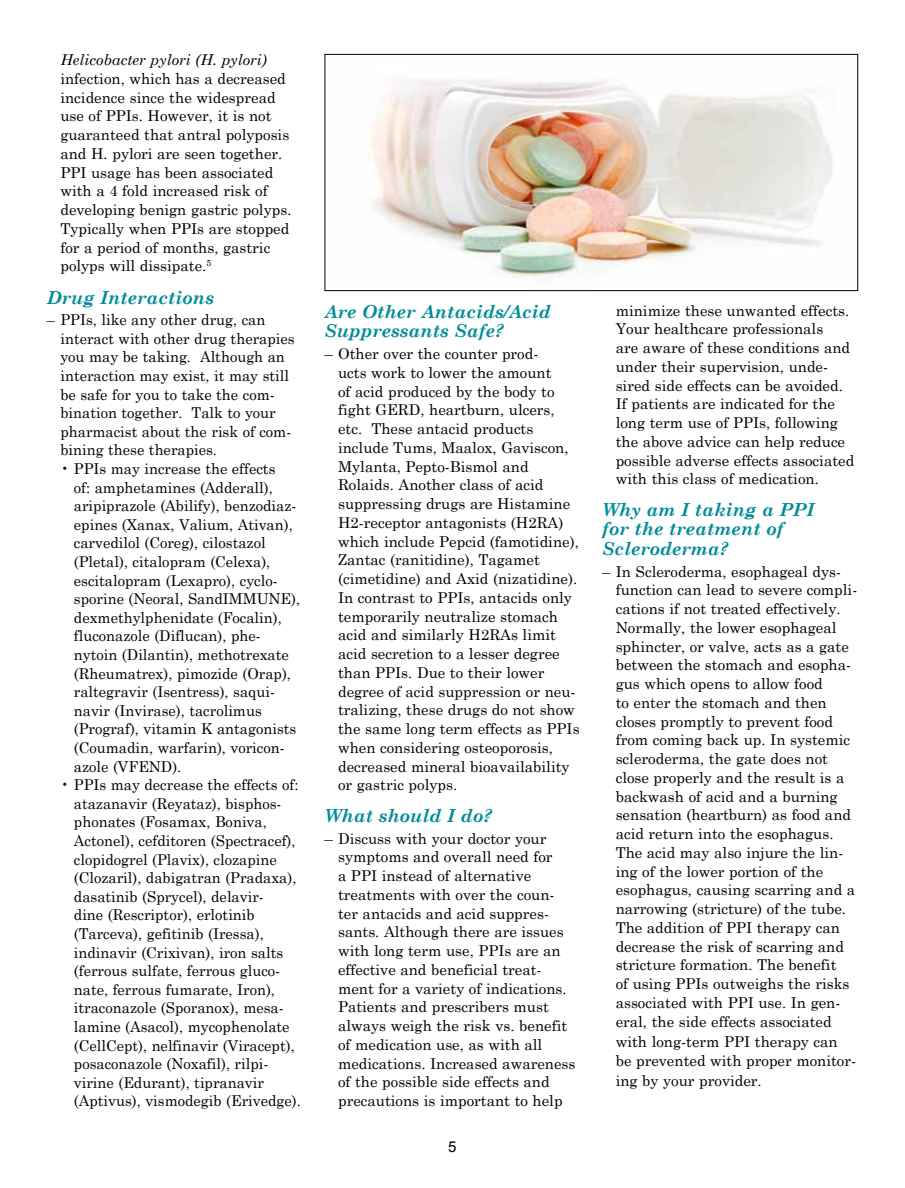
<style>
.page{position:relative;width:905px;height:1188px;background:#fff}
.page>*{position:absolute;margin:0;border:0;box-sizing:border-box;transform-origin:0 0}
.t1{font:italic 700 18px/19.5px "Century Schoolbook";color:#008c99}
.t2{font:15px/18.8px "Century Schoolbook";color:#000}
.t3{font:italic 15px "Century Schoolbook";color:#000}
.t4{font:15px "Arial";color:#000}
</style>
<div class="page">
<img style="left:370px;top:80px;width:463px;height:198px">
<div style="left:324px;top:54px;width:534px;height:237px;border:1px solid #000"></div>
<p class="t3" style="left:60px;top:51px;width:208px">Helicobacter pylori (H. pylori)</p>
<p class="t2" style="left:60px;top:69px;width:232px">infection, which has a decreased incidence since the widespread use of PPIs. However, it is not guaranteed that antral polyposis and H. pylori are seen together.<br>PPI usage has been associated with a 4 fold increased risk of developing benign gastric polyps.<br>Typically when PPIs are stopped for a period of months, gastric polyps will dissipate.<sup>5</sup></p>
<p class="t1" style="left:47px;top:287px;width:169px">Drug Interactions</p>
<p class="t2" style="left:60px;top:310px;width:236px;text-indent:-13px">– PPIs, like any other drug, can interact with other drug therapies you may be taking. Although an interaction may exist, it may still be safe for you to take the com&shy;bination together. Talk to your pharmacist about the risk of com&shy;bining these therapies.</p>
<p class="t2" style="left:74px;top:459px;width:228px;text-indent:-13px">• PPIs may increase the effects<br>of: amphetamines (Adderall), aripiprazole (Abilify), benzodiaz&shy;epines (Xanax, Valium, Ativan), carvedilol (Coreg), cilostazol (Pletal), citalopram (Celexa), escitalopram (Lexapro), cyclo&shy;sporine (Neoral, SandIMMUNE), dexmethylphenidate (Focalin), fluconazole (Diflucan), phe&shy;nytoin (Dilantin), methotrexate (Rheumatrex), pimozide (Orap), raltegravir (Isentress), saqui&shy;navir (Invirase), tacrolimus (Prograf), vitamin K antagonists (Coumadin, warfarin), voricon&shy;azole (VFEND).</p>
<p class="t2" style="left:74px;top:775px;width:228px;text-indent:-13px">• PPIs may decrease the effects of: atazanavir (Reyataz), bisphos&shy;phonates (Fosamax, Boniva, Actonel), cefditoren (Spectracef), clopidogrel (Plavix), clozapine (Clozaril), dabigatran (Pradaxa), dasatinib (Sprycel), delavir-<br>dine (Rescriptor), erlotinib (Tarceva), gefitinib (Iressa), indinavir (Crixivan), iron salts (ferrous sulfate, ferrous gluco&shy;nate, ferrous fumarate, Iron), itraconazole (Sporanox), mesa&shy;lamine (Asacol), mycophenolate (CellCept), nelfinavir (Viracept), posaconazole (Noxafil), rilpi&shy;virine (Edurant), tipranavir (Aptivus), vismodegib (Erivedge).</p>
<p class="t1" style="left:324px;top:301px;width:228px">Are Other Antacids/Acid<br>Suppressants Safe?</p>
<p class="t2" style="left:338px;top:344px;width:243px;text-indent:-14px">– Other over the counter prod-<br>ucts work to lower the amount<br>of acid produced by the body to fight GERD, heartburn, ulcers, etc. These antacid products include Tums, Maalox, Gaviscon,<br>Mylanta, Pepto-Bismol and<br>Rolaids. Another class of acid suppressing drugs are Histamine<br>H2-receptor antagonists (H2RA) which include Pepcid (famotidine),<br>Zantac (ranitidine), Tagamet (cimetidine) and Axid (nizatidine).<br>In contrast to PPIs, antacids only temporarily neutralize stomach acid and similarly H2RAs limit acid secretion to a lesser degree than PPIs. Due to their lower degree of acid suppression or neu&shy;tralizing, these drugs do not show the same long term effects as PPIs when considering osteoporosis, decreased mineral bioavailability or gastric polyps.</p>
<p class="t1" style="left:324px;top:805px;width:169px">What should I do?</p>
<p class="t2" style="left:338px;top:828px;width:239px;text-indent:-14px">– Discuss with your doctor your symptoms and overall need for<br>a PPI instead of alternative treatments with over the coun&shy;ter antacids and acid suppres&shy;sants. Although there are issues with long term use, PPIs are an effective and beneficial treat&shy;ment for a variety of indications.<br>Patients and prescribers must always weigh the risk vs. benefit of medication use, as with all medications. Increased awareness of the possible side effects and precautions is important to help</p>
<p class="t4" style="left:448px;top:1137px;width:10px">5</p>
<p class="t2" style="left:615px;top:300px;width:240px">minimize these unwanted effects.<br>Your healthcare professionals<br>are aware of these conditions and under their supervision, unde&shy;sired side effects can be avoided.<br>If patients are indicated for the long term use of PPIs, following the above advice can help reduce possible adverse effects associated with this class of medication.</p>
<p class="t1" style="left:602px;top:499px;width:214px">Why am I taking a PPI for the treatment of<br>Scleroderma?</p>
<p class="t2" style="left:615px;top:561px;width:243px;text-indent:-14px">– In Scleroderma, esophageal dys&shy;function can lead to severe compli&shy;cations if not treated effectively.<br>Normally, the lower esophageal sphincter, or valve, acts as a gate between the stomach and esopha&shy;gus which opens to allow food<br>to enter the stomach and then closes promptly to prevent food from coming back up. In systemic scleroderma, the gate does not close properly and the result is a backwash of acid and a burning sensation (heartburn) as food and acid return into the esophagus.<br>The acid may also injure the lin&shy;ing of the lower portion of the esophagus, causing scarring and a narrowing (stricture) of the tube.<br>The addition of PPI therapy can decrease the risk of scarring and stricture formation. The benefit<br>of using PPIs outweighs the risks associated with PPI use. In gen&shy;eral, the side effects associated with long-term PPI therapy can be prevented with proper monitor&shy;ing by your provider.</p>
</div>
